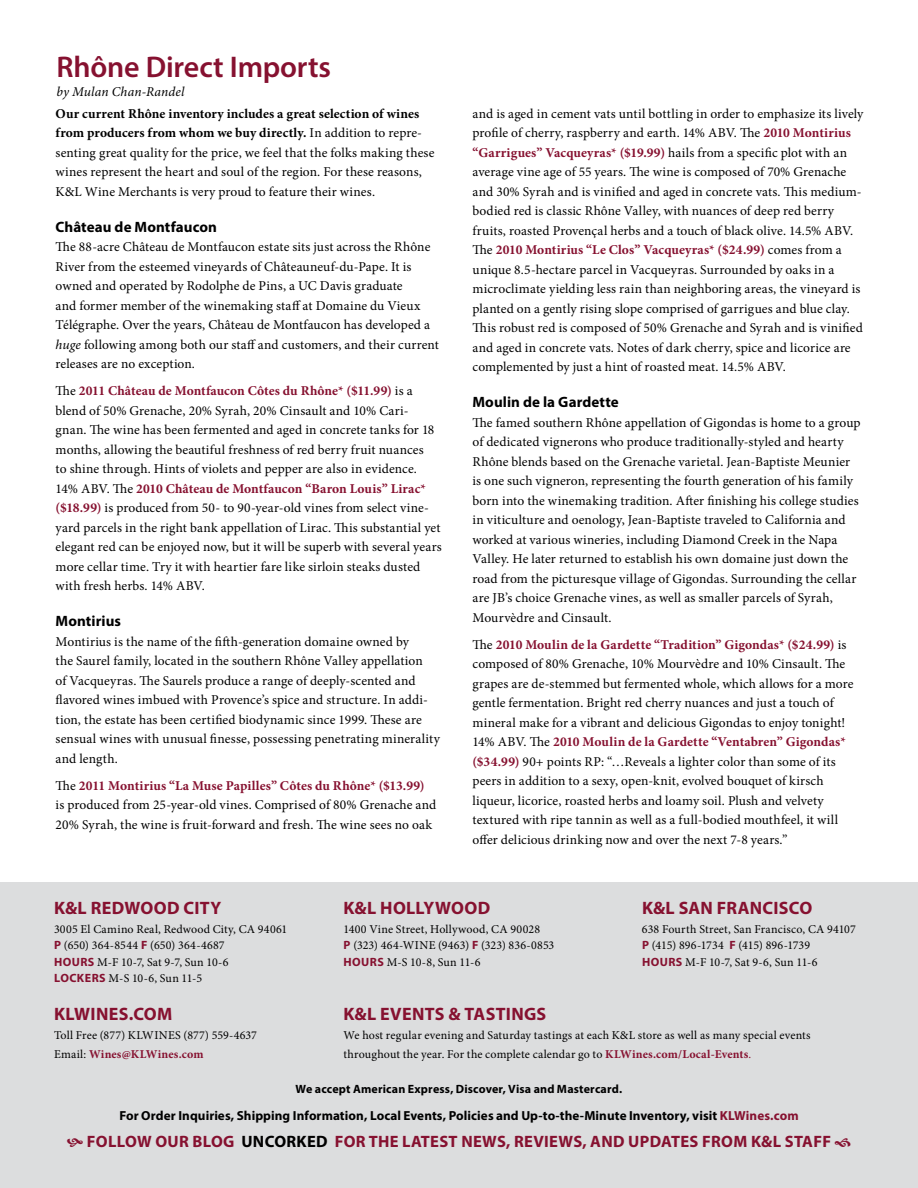
<style>
.page{position:relative;width:918px;height:1188px;background:#fff}
.page>*{position:absolute;margin:0;border:0;box-sizing:border-box;transform-origin:0 0}
.Article_Title{font:600 30px "Myriad Pro";letter-spacing:-.005em;color:#861130}
.Sub_Hed_12_pt_All-Ca{font:700 18px "Myriad Pro";letter-spacing:.015em;color:#861130}
.t1{font:700 16.5px "Myriad Pro";letter-spacing:.02em;color:#861130}
.Sub-Headline_10_pt_L{font:700 15px "Myriad Pro";letter-spacing:.005em;color:#000}
.Body_Copy{font:13.5px/19.5px "Minion Pro";letter-spacing:.01em;color:#000}
.Article_Title-2{font:italic 13.5px "Minion Pro";letter-spacing:.01em;color:#000}
.Sub_Hed_12_pt_All-Ca-2{font:700 13.2px "Myriad Pro";letter-spacing:.005em;color:#000}
.Body_Copy-2{font:12px/16.5px "Minion Pro";letter-spacing:.015em;color:#000}
.Body_Copy_footer{font:12px/19.5px "Minion Pro";letter-spacing:.015em;color:#000}
.Byline{font:700 12px "Myriad Pro";letter-spacing:.015em;color:#000}
.Body_Copy_footer-2{font:700 12px "Minion Pro";letter-spacing:.01em;color:#861130}
.s1{font-weight:700}
.s2{font-style:italic}
.s3{font-weight:700;color:#861130}
.s4{font-family:"Myriad Pro";font-weight:700;color:#861130}
.s5{font-weight:400;color:#000}
.s6{color:#861130}
.s7{color:#000}
</style>
<div class="page">
<div style="left:0;top:882px;width:918px;height:306px;background:#dcddde"></div>
<p class="Article_Title" style="left:56px;top:47px;width:276px">Rhône Direct Imports</p>
<p class="Article_Title-2" style="left:56px;top:82px;width:130px">by Mulan Chan-Randel</p>
<p class="Body_Copy" style="left:56px;top:104px;width:380px"><span class="s1">Our current Rhône inventory includes a great selection of wines from producers from whom we buy directly.</span> In addition to repre&shy;senting great quality for the price, we feel that the folks making these wines represent the heart and soul of the region. For these reasons, K&amp;L Wine Merchants is very proud to feature their wines.</p>
<p class="Sub-Headline_10_pt_L" style="left:56px;top:217px;width:163px">Château de Montfaucon</p>
<p class="Body_Copy" style="left:56px;top:237px;width:385px">The 88-acre Château de Montfaucon estate sits just across the Rhône River from the esteemed vineyards of Châteauneuf-du-Pape. It is owned and operated by Rodolphe de Pins, a UC Davis graduate<br>and former member of the winemaking staff at Domaine du Vieux Télégraphe. Over the years, Château de Montfaucon has developed a <span class="s2">huge</span> following among both our staff and customers, and their current releases are no exception.</p>
<p class="Body_Copy" style="left:56px;top:381px;width:388px">The <span class="s3">2011 Château de Montfaucon Côtes du Rhône* ($11.99)</span> is a blend of 50% Grenache, 20% Syrah, 20% Cinsault and 10% Cari&shy;gnan. The wine has been fermented and aged in concrete tanks for 18 months, allowing the beautiful freshness of red berry fruit nuances<br>to shine through. Hints of violets and pepper are also in evidence.<br>14% ABV. The <span class="s3">2010 Château de Montfaucon “Baron Louis” Lirac* ($18.99)</span> is produced from 50- to 90-year-old vines from select vine&shy;yard parcels in the right bank appellation of Lirac. This substantial yet elegant red can be enjoyed now, but it will be superb with several years more cellar time. Try it with heartier fare like sirloin steaks dusted with fresh herbs. 14% ABV.</p>
<p class="Sub-Headline_10_pt_L" style="left:56px;top:611px;width:67px">Montirius</p>
<p class="Body_Copy" style="left:56px;top:632px;width:386px">Montirius is the name of the fifth-generation domaine owned by<br>the Saurel family, located in the southern Rhône Valley appellation<br>of Vacqueyras. The Saurels produce a range of deeply-scented and flavored wines imbued with Provence’s spice and structure. In addi&shy;tion, the estate has been certified biodynamic since 1999. These are sensual wines with unusual finesse, possessing penetrating minerality and length.</p>
<p class="Body_Copy" style="left:56px;top:776px;width:382px">The <span class="s3">2011 Montirius “La Muse Papilles” Côtes du Rhône* ($13.99) </span>is produced from 25-year-old vines. Comprised of 80% Grenache and<br>20% Syrah, the wine is fruit-forward and fresh. The wine sees no oak</p>
<p class="Body_Copy" style="left:472px;top:104px;width:392px">and is aged in cement vats until bottling in order to emphasize its lively profile of cherry, raspberry and earth. 14% ABV. The <span class="s3">2010 Montirius “Garrigues” Vacqueyras* ($19.99)</span> hails from a specific plot with an average vine age of 55 years. The wine is composed of 70% Grenache and 30% Syrah and is vinified and aged in concrete vats. This medium&shy;bodied red is classic Rhône Valley, with nuances of deep red berry fruits, roasted Provençal herbs and a touch of black olive. 14.5% ABV.<br>The <span class="s3">2010 Montirius “Le Clos” Vacqueyras* ($24.99)</span> comes from a unique 8.5-hectare parcel in Vacqueyras. Surrounded by oaks in a microclimate yielding less rain than neighboring areas, the vineyard is planted on a gently rising slope comprised of garrigues and blue clay.<br>This robust red is composed of 50% Grenache and Syrah and is vinified and aged in concrete vats. Notes of dark cherry, spice and licorice are complemented by just a hint of roasted meat. 14.5% ABV.</p>
<p class="Sub-Headline_10_pt_L" style="left:472px;top:392px;width:148px">Moulin de la Gardette</p>
<p class="Body_Copy" style="left:472px;top:413px;width:390px">The famed southern Rhône appellation of Gigondas is home to a group of dedicated vignerons who produce traditionally-styled and hearty Rhône blends based on the Grenache varietal. Jean-Baptiste Meunier is one such vigneron, representing the fourth generation of his family born into the winemaking tradition. After finishing his college studies in viticulture and oenology, Jean-Baptiste traveled to California and worked at various wineries, including Diamond Creek in the Napa Valley. He later returned to establish his own domaine just down the road from the picturesque village of Gigondas. Surrounding the cellar are JB’s choice Grenache vines, as well as smaller parcels of Syrah, Mourvèdre and Cinsault.</p>
<p class="Body_Copy" style="left:472px;top:635px;width:382px">The <span class="s3">2010 Moulin de la Gardette “Tradition” Gigondas* ($24.99)</span> is composed of 80% Grenache, 10% Mourvèdre and 10% Cinsault. The grapes are de-stemmed but fermented whole, which allows for a more gentle fermentation. Bright red cherry nuances and just a touch of mineral make for a vibrant and delicious Gigondas to enjoy tonight!<br>14% ABV. The <span class="s3">2010 Moulin de la Gardette “Ventabren” Gigondas* ($34.99)</span> 90+ points RP: “…Reveals a lighter color than some of its peers in addition to a sexy, open-knit, evolved bouquet of kirsch liqueur, licorice, roasted herbs and loamy soil. Plush and velvety textured with ripe tannin as well as a full-bodied mouthfeel, it will offer delicious drinking now and over the next 7-8 years.”</p>
<p class="Sub_Hed_12_pt_All-Ca" style="left:54px;top:896px;width:169px">K&amp;L REDWOOD CITY</p>
<p class="Body_Copy-2" style="left:54px;top:921px;width:235px">3005 El Camino Real, Redwood City, CA 94061<br><span class="s4">P</span> (650) 364-8544 <span class="s4">F</span> (650) 364-4687<br><span class="s4">HOURS</span> M-F 10-7, Sat 9-7, Sun 10-6<br><span class="s4">LOCKERS</span> M-S 10-6, Sun 11-5</p>
<p class="Sub_Hed_12_pt_All-Ca" style="left:54px;top:1002px;width:120px">KLWINES.COM</p>
<p class="Body_Copy_footer" style="left:54px;top:1025px;width:205px">Toll Free (877) KLWINES (877) 559-4637</p>
<p class="Body_Copy_footer-2" style="left:54px;top:1046px;width:151px"><span class="s5">Email:</span> Wines@KLWines.com</p>
<p class="Sub_Hed_12_pt_All-Ca" style="left:344px;top:896px;width:148px">K&amp;L HOLLYWOOD</p>
<p class="Body_Copy-2" style="left:343px;top:921px;width:212px">1400 Vine Street, Hollywood, CA 90028<br><span class="s4">P</span> (323) 464-WINE (9463) <span class="s4">F</span> (323) 836-0853<br><span class="s4">HOURS</span> M-S 10-8, Sun 11-6</p>
<p class="Sub_Hed_12_pt_All-Ca" style="left:642px;top:896px;width:172px">K&amp;L SAN FRANCISCO</p>
<p class="Body_Copy-2" style="left:642px;top:921px;width:215px">638 Fourth Street, San Francisco, CA 94107<br><span class="s4">P</span> (415) 896-1734 <span class="s4">F</span> (415) 896-1739<br><span class="s4">HOURS</span> M-F 10-7, Sat 9-6, Sun 11-6</p>
<p class="Sub_Hed_12_pt_All-Ca" style="left:344px;top:1002px;width:204px">K&amp;L EVENTS &amp; TASTINGS</p>
<p class="Body_Copy_footer" style="left:343px;top:1025px;width:469px">We host regular evening and Saturday tastings at each K&amp;L store as well as many special events throughout the year. For the complete calendar go to <span class="s3">KLWines.com/Local-Events</span><span class="s6">.</span></p>
<p class="Byline" style="left:296px;top:1081px;width:328px">We accept American Express, Discover, Visa and Mastercard.</p>
<p class="Sub_Hed_12_pt_All-Ca-2" style="left:119px;top:1107px;width:681px">For Order Inquiries, Shipping Information, Local Events, Policies and Up-to-the-Minute Inventory, visit <span class="s6">KLWines.com</span></p>
<p class="t1" style="left:87px;top:1131px;width:746px">FOLLOW OUR BLOG <span class="s7">UNCORKED</span> FOR THE LATEST NEWS, REVIEWS, AND UPDATES FROM K&amp;L STAFF</p>
</div>
